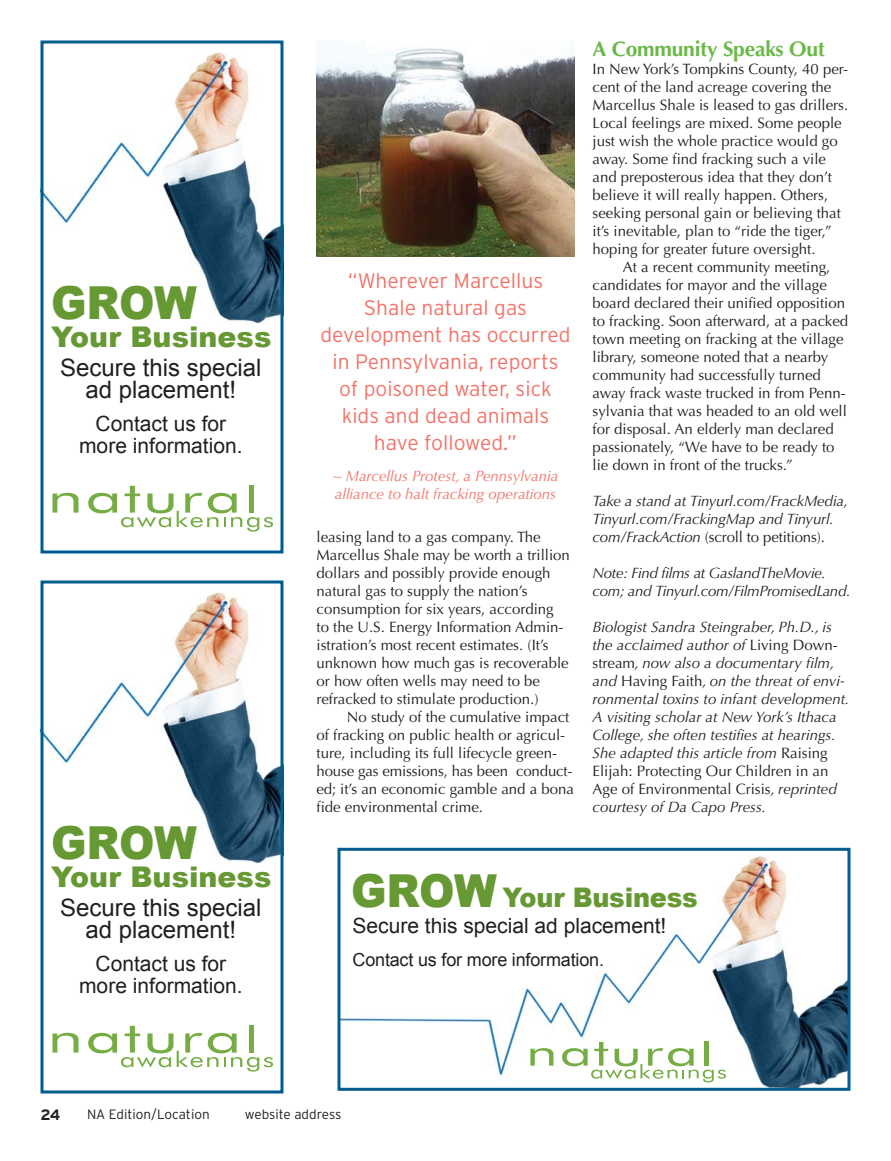
<style>
.page{position:relative;width:891px;height:1161px;background:#fff}
.page>*{position:absolute;margin:0;border:0;box-sizing:border-box;transform-origin:0 0}
.t1{font:900 45.45px "Arial";letter-spacing:-.015em;color:#693;scale:.94 1}
.t2{font:900 28.5px "Arial";color:#693}
.t3{font:900 27px "Arial";letter-spacing:-.01em;color:#693;scale:.95 1}
.t4{font:24px/22.5px "Arial";color:#231f20;text-align:center}
.t5{font:300 21px/27px "Interstate";color:#f37369;text-align:center}
.t6{font:21px/22.5px "Arial";color:#231f20;text-align:center}
.t7{font:700 21px "Optima";letter-spacing:-.01em;color:#6ab848}
.t8{font:18px "Arial";letter-spacing:-.01em;color:#231f20}
.t9{font:15px/18px "Optima";color:#231f20}
.t10{font:italic 15px/18px "Optima";color:#231f20}
.t11{font:italic 15px/18px "Optima";letter-spacing:-.02em;color:#231f20}
.t12{font:italic 15px/18px "Optima";color:#f37369}
.t13{font:700 15px "Interstate";color:#231f20}
.t14{font:300 13.5px "Interstate";color:#231f20}
.s1{font-style:normal}
.s2{font-size:45.45px}
</style>
<div class="page">
<img style="left:316px;top:44px;width:259px;height:212px">
<img style="left:44px;top:52px;width:236px;height:272px">
<div style="left:40px;top:40px;width:244px;height:514px;border:3px solid #005d90"></div>
<svg style="left:52px;top:493px;width:27px;height:20px"></svg>
<div style="left:249px;top:485px;width:5px;height:28px;background:#75ac43"></div>
<svg style="left:88px;top:486px;width:185px;height:46px"></svg>
<img style="left:44px;top:592px;width:236px;height:272px">
<div style="left:40px;top:580px;width:244px;height:514px;border:3px solid #005d90"></div>
<svg style="left:52px;top:1033px;width:27px;height:20px"></svg>
<div style="left:249px;top:1025px;width:5px;height:28px;background:#75ac43"></div>
<svg style="left:88px;top:1026px;width:185px;height:46px"></svg>
<img style="left:342px;top:856px;width:504px;height:231px">
<div style="left:338px;top:848px;width:512px;height:243px;border:3px solid #005d90"></div>
<svg style="left:530px;top:1048px;width:23px;height:18px"></svg>
<hr style="left:705px;top:1041px;width:4px;height:25px;background:#75ac43">
<svg style="left:562px;top:1042px;width:164px;height:41px"></svg>
<h1 class="t1" style="left:51px;top:270px;width:157px">GROW</h1>
<h2 class="t2" style="left:51px;top:317px;width:222px">Your Business</h2>
<h3 class="t4" style="left:60px;top:357px;width:203px">Secure this special ad placement!</h3>
<h3 class="t6" style="left:79px;top:413px;width:165px">Contact us for more information.</h3>
<h1 class="t1" style="left:51px;top:810px;width:157px">GROW</h1>
<h2 class="t2" style="left:51px;top:857px;width:222px">Your Business</h2>
<h3 class="t4" style="left:60px;top:897px;width:203px">Secure this special ad placement!</h3>
<h3 class="t6" style="left:79px;top:953px;width:165px">Contact us for more information.</h3>
<h3 class="t5" style="left:321px;top:267px;width:251px">“Wherever Marcellus<br>Shale natural gas development has occurred in Pennsylvania, reports of poisoned water, sick kids and dead animals have followed.”</h3>
<p class="t12" style="left:333px;top:467px;width:227px">~ Marcellus Protest, a Pennsylvania alliance to halt fracking operations</p>
<p class="t9" style="left:316px;top:528px;width:255px">leasing land to a gas company. The Marcellus Shale may be worth a trillion dollars and possibly provide enough natural gas to supply the nation’s consumption for six years, according to the U.S. Energy Information Admin&shy;istration’s most recent estimates. (It’s unknown how much gas is recoverable or how often wells may need to be refracked to stimulate production.)</p>
<p class="t9" style="left:316px;top:708px;width:259px;text-indent:30px">No study of the cumulative impact of fracking on public health or agricul&shy;ture, including its full lifecycle green&shy;house gas emissions, has been conduct&shy;ed; it’s an economic gamble and a bona fide environmental crime.</p>
<h3 class="t7" style="left:592px;top:37px;width:234px">A Community Speaks Out</h3>
<p class="t9" style="left:592px;top:60px;width:257px">In New York’s Tompkins County, 40 per&shy;cent of the land acreage covering the Marcellus Shale is leased to gas drillers.<br>Local feelings are mixed. Some people just wish the whole practice would go away. Some find fracking such a vile and preposterous idea that they don’t believe it will really happen. Others, seeking personal gain or believing that it’s inevitable, plan to “ride the tiger,” hoping for greater future oversight.</p>
<p class="t9" style="left:592px;top:258px;width:257px;text-indent:30px">At a recent community meeting, candidates for mayor and the village board declared their unified opposition to fracking. Soon afterward, at a packed town meeting on fracking at the village library, someone noted that a nearby community had successfully turned away frack waste trucked in from Penn&shy;sylvania that was headed to an old well for disposal. An elderly man declared passionately, “We have to be ready to lie down in front of the trucks.”</p>
<p class="t10" style="left:592px;top:492px;width:257px">Take a stand at Tinyurl.com/FrackMedia,<br>Tinyurl.com/FrackingMap and Tinyurl. com/FrackAction <span class="s1">(scroll to petitions).</span></p>
<p class="t11" style="left:592px;top:564px;width:260px">Note: Find films at GaslandTheMovie. com; and Tinyurl.com/FilmPromisedLand.</p>
<p class="t10" style="left:592px;top:618px;width:258px">Biologist Sandra Steingraber, Ph.D., is the acclaimed author of <span class="s1">Living Down&shy;stream</span>, now also a documentary film, and <span class="s1">Having Faith</span>, on the threat of envi&shy;ronmental toxins to infant development.<br>A visiting scholar at New York’s Ithaca College, she often testifies at hearings.<br>She adapted this article from <span class="s1">Raising Elijah: Protecting Our Children in an Age of Environmental Crisis</span>, reprinted courtesy of Da Capo Press.</p>
<h3 class="t3" style="left:351px;top:878px;width:367px"><span class="s2">GROW</span> Your Business</h3>
<h3 class="t6" style="left:353px;top:915px;width:315px">Secure this special ad placement!</h3>
<p class="t8" style="left:353px;top:948px;width:253px">Contact us for more information.</p>
<p class="t13" style="left:40px;top:1106px;width:21px">24</p>
<p class="t14" style="left:87px;top:1106px;width:124px">NA Edition/Location</p>
<p class="t14" style="left:245px;top:1106px;width:98px">website address</p>
</div>
